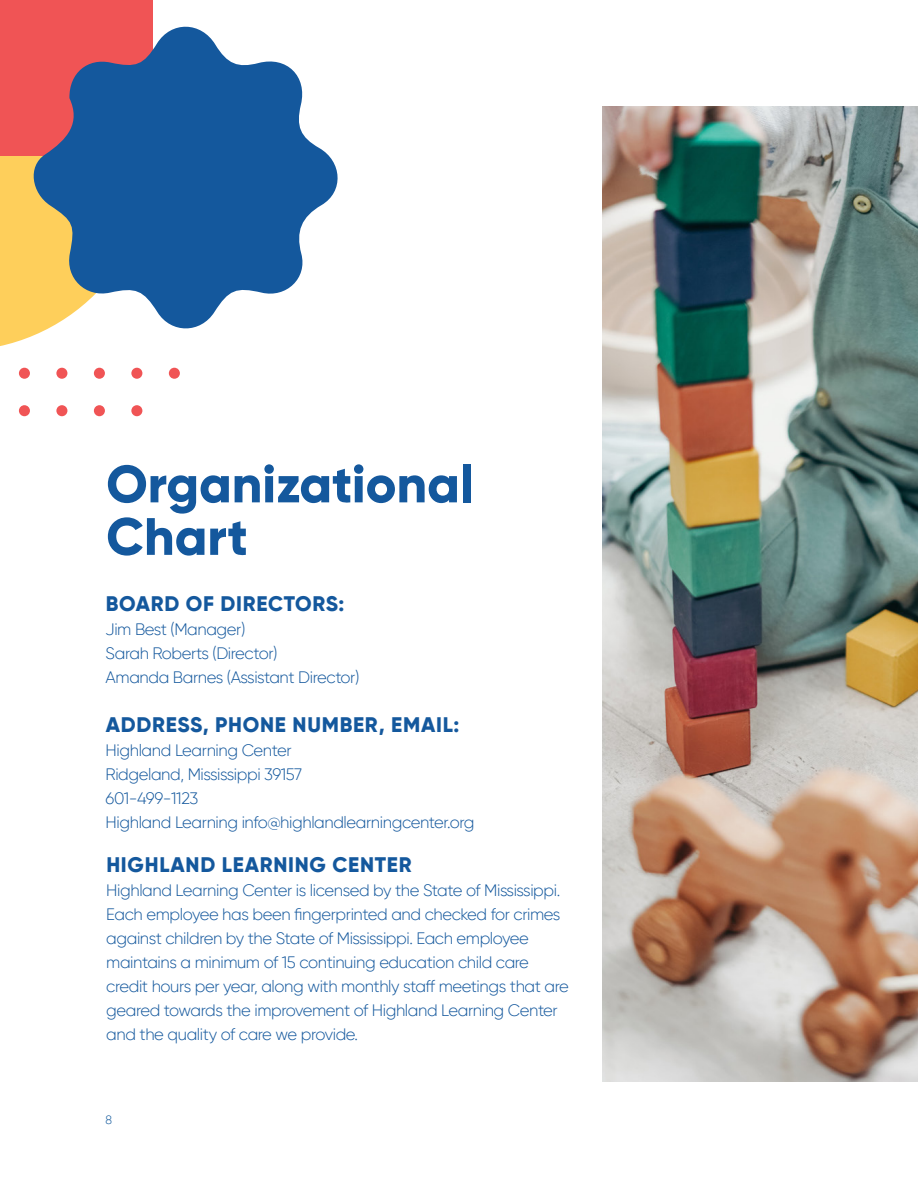
<style>
.page{position:relative;width:918px;height:1188px;background:#fff}
.page>*{position:absolute;margin:0;border:0;box-sizing:border-box;transform-origin:0 0}
.Titulos_medianos{font:800 52.5px/52.5px "Gilroy";color:#14589d}
.subtitulos{font:800 21px "Gilroy";letter-spacing:.035em;color:#14589d}
.Textos{font:300 16.5px/24px "Gilroy";letter-spacing:-.025em;color:#14589d}
.t1{font:300 12px "Gilroy";color:#0b5499}
</style>
<div class="page">
<img style="left:602px;top:106px;width:316px;height:976px">
<div style="left:0;top:156px;width:37px;height:190px;background:#fecf5b"></div>
<div style="left:0;top:0;width:153px;height:156px;background:#f05455"></div>
<svg style="left:27px;top:26px;width:311px;height:308px;fill:#14589d"></svg>
<div style="left:169px;top:368px;width:11px;height:11px;background:#f05455;border-radius:50%"></div>
<div style="left:131px;top:368px;width:11px;height:11px;background:#f05455;border-radius:50%"></div>
<div style="left:94px;top:368px;width:11px;height:11px;background:#f05455;border-radius:50%"></div>
<div style="left:56px;top:368px;width:11px;height:11px;background:#f05455;border-radius:50%"></div>
<div style="left:19px;top:368px;width:11px;height:11px;background:#f05455;border-radius:50%"></div>
<div style="left:131px;top:405px;width:11px;height:11px;background:#f05455;border-radius:50%"></div>
<div style="left:94px;top:405px;width:11px;height:11px;background:#f05455;border-radius:50%"></div>
<div style="left:56px;top:405px;width:11px;height:11px;background:#f05455;border-radius:50%"></div>
<div style="left:19px;top:405px;width:11px;height:11px;background:#f05455;border-radius:50%"></div>
<p class="Titulos_medianos" style="left:106px;top:457px;width:369px">Organizational<br>Chart</p>
<p class="subtitulos" style="left:106px;top:590px;width:240px">BOARD OF DIRECTORS:</p>
<p class="Textos" style="left:106px;top:617px;width:141px">Jim Best (Manager)</p>
<p class="Textos" style="left:106px;top:641px;width:173px">Sarah Roberts (Director)</p>
<p class="Textos" style="left:106px;top:665px;width:255px">Amanda Barnes (Assistant Director)</p>
<p class="subtitulos" style="left:106px;top:712px;width:355px">ADDRESS, PHONE NUMBER, EMAIL:</p>
<p class="Textos" style="left:106px;top:738px;width:187px">Highland Learning Center</p>
<p class="Textos" style="left:106px;top:762px;width:198px">Ridgeland, Mississippi 39157</p>
<p class="Textos" style="left:106px;top:786px;width:94px">601-499-1123</p>
<p class="Textos" style="left:106px;top:810px;width:370px">Highland Learning info@highlandlearningcenter.org</p>
<p class="subtitulos" style="left:106px;top:852px;width:307px">HIGHLAND LEARNING CENTER</p>
<p class="Textos" style="left:106px;top:878px;width:464px">Highland Learning Center is licensed by the State of Mississippi.<br>Each employee has been fingerprinted and checked for crimes against children by the State of Mississippi. Each employee maintains a minimum of 15 continuing education child care credit hours per year, along with monthly staff meetings that are geared towards the improvement of Highland Learning Center and the quality of care we provide.</p>
<p class="t1" style="left:106px;top:1113px;width:8px">8</p>
</div>
